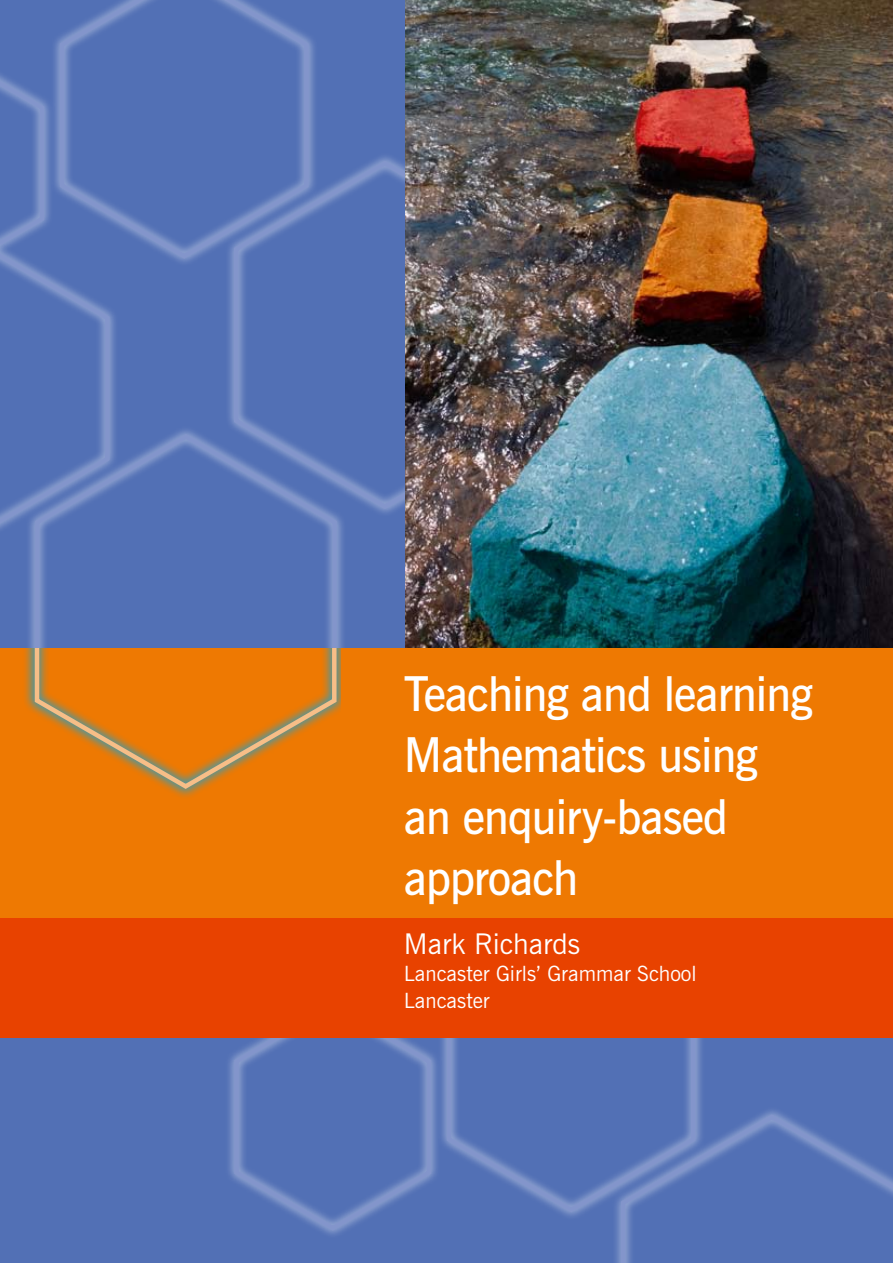
<style>
.page{position:relative;width:893px;height:1263px;background:#5270b5}
.page>*{position:absolute;margin:0;border:0;box-sizing:border-box;transform-origin:0 0}
.t1{font:600 48px/61.5px "News Gothic BT";letter-spacing:-.02em;color:#fff;scale:.95 1}
.t2{font:28.5px "News Gothic BT";color:#fff}
.t3{font:21px/27px "News Gothic BT";color:#fff}
</style>
<div class="page">
<svg style="left:311px;top:158px;width:94px;height:354px"></svg>
<svg style="left:56px;top:0;width:255px;height:234px"></svg>
<div style="left:0;top:234px;width:367px;height:578px;background:#fff;opacity:.51"></div>
<svg style="left:31px;top:431px;width:308px;height:217px"></svg>
<svg style="left:0;top:47px;width:112px;height:488px"></svg>
<svg style="left:617px;top:1112px;width:276px;height:151px"></svg>
<svg style="left:443px;top:1037px;width:255px;height:178px"></svg>
<svg style="left:230px;top:1037px;width:203px;height:196px"></svg>
<img style="left:405px;top:0;width:488px;height:648px">
<div style="left:0;top:648px;width:893px;height:272px;background:#ee7902"></div>
<div style="left:0;top:918px;width:893px;height:119px;background:#e84200"></div>
<div style="left:21px;top:648px;width:320px;height:154px;background:#00a6eb;opacity:.75"></div>
<svg style="left:31px;top:648px;width:308px;height:143px"></svg>
<p class="t1" style="left:404px;top:663px;width:432px">Teaching and learning<br>Mathematics using an enquiry-based approach</p>
<p class="t2" style="left:404px;top:926px;width:178px">Mark Richards</p>
<p class="t3" style="left:404px;top:960px;width:294px">Lancaster Girls’ Grammar School<br>Lancaster</p>
</div>
